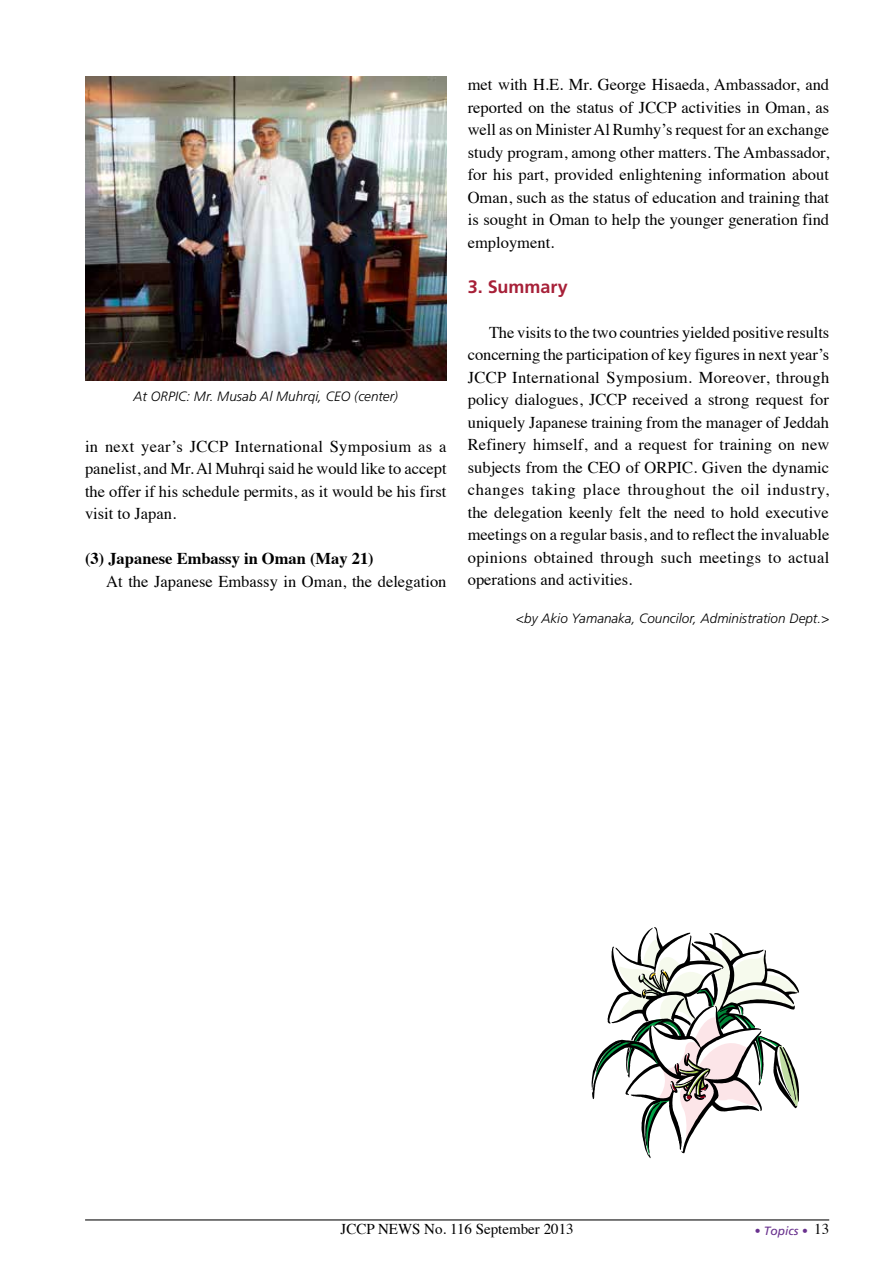
<style>
.page{position:relative;width:893px;height:1263px;background:#fff}
.page>*{position:absolute;margin:0;border:0;box-sizing:border-box;transform-origin:0 0}
.t1{font:700 18px "Frutiger";letter-spacing:-.005em;color:#a72038}
.t2{font:16.5px/22.5px "Times";color:#000;text-align:justify}
.t3{font:700 16.5px "Times";color:#000}
.t4{font:15px "Times";color:#000}
.t5{font:italic 300 13.5px "Frutiger";color:#000}
.t6{font:italic 12px "Frutiger";color:#69318e}
.s1{font-family:"Times";font-style:normal;font-size:15px;color:#000}
</style>
<div class="page">
<hr style="left:85px;top:1219px;width:744px;height:1px;background:#000">
<img style="left:85px;top:77px;width:361px;height:304px">
<svg style="left:591px;top:927px;width:208px;height:230px"></svg>
<p class="t5" style="left:134px;top:388px;width:266px">At ORPIC: Mr. Musab Al Muhrqi, CEO (center)</p>
<p class="t2" style="left:85px;top:433px;width:363px">in next year’s JCCP International Symposium as a panelist, and Mr. Al Muhrqi said he would like to accept the offer if his schedule permits, as it would be his first visit to Japan.</p>
<p class="t3" style="left:85px;top:543px;width:290px">(3) Japanese Embassy in Oman (May 21)</p>
<p class="t2" style="left:106px;top:568px;width:342px">At the Japanese Embassy in Oman, the delegation</p>
<p class="t2" style="left:468px;top:72px;width:363px">met with H.E. Mr. George Hisaeda, Ambassador, and reported on the status of JCCP activities in Oman, as well as on Minister Al Rumhy’s request for an exchange study program, among other matters. The Ambassador, for his part, provided enlightening information about Oman, such as the status of education and training that is sought in Oman to help the younger generation find employment.</p>
<p class="t1" style="left:468px;top:276px;width:102px">3. Summary</p>
<p class="t2" style="left:468px;top:320px;width:363px;text-indent:21px">The visits to the two countries yielded positive results concerning the participation of key figures in next year’s JCCP International Symposium. Moreover, through policy dialogues, JCCP received a strong request for uniquely Japanese training from the manager of Jeddah Refinery himself, and a request for training on new subjects from the CEO of ORPIC. Given the dynamic changes taking place throughout the oil industry, the delegation keenly felt the need to hold executive meetings on a regular basis, and to reflect the invaluable opinions obtained through such meetings to actual operations and activities.</p>
<p class="t5" style="left:516px;top:610px;width:315px">&lt;by Akio Yamanaka, Councilor, Administration Dept.&gt;</p>
<p class="t4" style="left:341px;top:1215px;width:235px">JCCP NEWS No. 116 September 2013</p>
<p class="t6" style="left:755px;top:1224px;width:76px">• Topics • <span class="s1">13</span></p>
</div>
